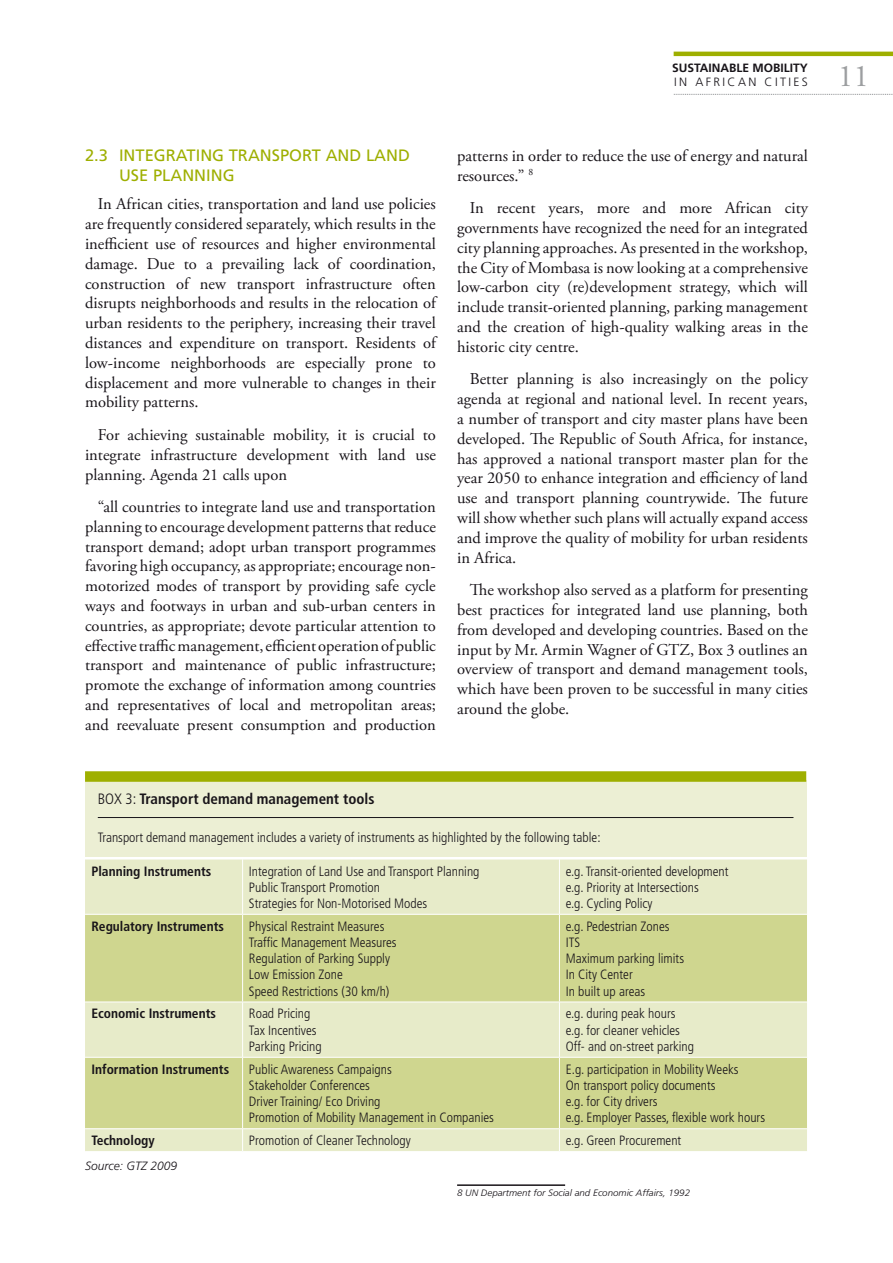
<style>
.page{position:relative;width:893px;height:1263px;background:#fff}
.page>*{position:absolute;margin:0;border:0;box-sizing:border-box;transform-origin:0 0}
.t1{font:31.5px "Adobe Garamond Pro";color:#9c9ea0}
.t2{font:16.5px/19.8px "Adobe Garamond Pro";color:#181419;text-align:justify}
.t3{font:16.5px/19.8px "Frutiger";color:#9eaf00}
.t4{font:700 condensed 15px "Frutiger LT Std";color:#181419}
.t5{font:300 condensed 13.5px/16.2px "Frutiger LT Std";color:#181419}
.t6{font:700 condensed 13.5px "Frutiger LT Std";color:#181419}
.t7{font:700 12px "Frutiger LT Std";color:#181419}
.t8{font:300 12px "Frutiger LT Std";letter-spacing:.2em;color:#181419}
.t9{font:italic 300 12px "Frutiger LT Std";color:#181419}
.t10{font:italic 300 9.3px "Frutiger LT Std";color:#181419;scale:1.05 1}
.s1{font-weight:300}
</style>
<div class="page">
<svg style="left:674px;top:94px;width:219px;height:1px"></svg>
<hr style="left:674px;top:52px;width:219px;height:4px;background:#9eaf00">
<hr style="left:457px;top:1184px;width:108px;height:2px;background:#181419">
<div style="left:85px;top:860px;width:722px;height:291px;background:#e7ebc9"></div>
<svg style="left:85px;top:915px;width:722px;height:213px;background:#d5db9e"></svg>
<hr style="left:242px;top:859px;width:1px;height:55px;background:#fff">
<hr style="left:559px;top:859px;width:1px;height:55px;background:#fff">
<hr style="left:85px;top:914px;width:158px;height:1px;background:#fff">
<hr style="left:243px;top:914px;width:316px;height:1px;background:#fff">
<hr style="left:242px;top:915px;width:1px;height:86px;background:#fff">
<hr style="left:559px;top:914px;width:248px;height:1px;background:#fff">
<hr style="left:559px;top:915px;width:1px;height:86px;background:#fff">
<hr style="left:85px;top:1001px;width:158px;height:1px;background:#fff">
<hr style="left:243px;top:1001px;width:316px;height:1px;background:#fff">
<hr style="left:242px;top:1002px;width:1px;height:55px;background:#fff">
<hr style="left:559px;top:1001px;width:248px;height:1px;background:#fff">
<hr style="left:559px;top:1002px;width:1px;height:55px;background:#fff">
<hr style="left:85px;top:1057px;width:158px;height:1px;background:#fff">
<hr style="left:243px;top:1057px;width:316px;height:1px;background:#fff">
<hr style="left:242px;top:1058px;width:1px;height:70px;background:#fff">
<hr style="left:559px;top:1057px;width:248px;height:1px;background:#fff">
<hr style="left:559px;top:1058px;width:1px;height:70px;background:#fff">
<hr style="left:85px;top:1128px;width:158px;height:1px;background:#fff">
<hr style="left:243px;top:1128px;width:316px;height:1px;background:#fff">
<svg style="left:242px;top:1129px;width:1px;height:22px"></svg>
<hr style="left:559px;top:1128px;width:248px;height:1px;background:#fff">
<svg style="left:559px;top:1129px;width:1px;height:22px"></svg>
<div style="left:85px;top:780px;width:721px;height:77px;background:#ecefd4"></div>
<hr style="left:98px;top:817px;width:695px;height:1px;background:#181419">
<div style="left:85px;top:771px;width:721px;height:11px;background:#9eaf00"></div>
<p class="t7" style="left:672px;top:60px;width:137px">SUSTAINABLE MOBILITY</p>
<p class="t8" style="left:674px;top:75px;width:135px">IN AFRICA N C ITIES</p>
<p class="t3" style="left:119px;top:146px;width:292px;text-indent:-34px">2.3 I NTEGRATING TRANSPORT AND LAND<br>USE PLANNING</p>
<p class="t2" style="left:85px;top:195px;width:352px;text-indent:13px">In African cities, transportation and land use policies are frequently considered separately, which results in the inefficient use of resources and higher environmental damage. Due to a prevailing lack of coordination, construction of new transport infrastructure often disrupts neighborhoods and results in the relocation of urban residents to the periphery, increasing their travel distances and expenditure on transport. Residents of low-income neighborhoods are especially prone to displacement and more vulnerable to changes in their mobility patterns.</p>
<p class="t2" style="left:85px;top:425px;width:352px;text-indent:13px">For achieving sustainable mobility, it is crucial to integrate infrastructure development with land use planning. Agenda 21 calls upon</p>
<p class="t2" style="left:85px;top:497px;width:352px;text-indent:13px">“all countries to integrate land use and transportation planning to encourage development patterns that reduce transport demand; adopt urban transport programmes favoring high occupancy, as appropriate; encourage non&shy;motorized modes of transport by providing safe cycle ways and footways in urban and sub-urban centers in countries, as appropriate; devote particular attention to effective traffic management, efficient operation of public transport and maintenance of public infrastructure; promote the exchange of information among countries and representatives of local and metropolitan areas; and reevaluate present consumption and production</p>
<p class="t2" style="left:457px;top:146px;width:352px">patterns in order to reduce the use of energy and natural resources.” <sup>8</sup></p>
<p class="t2" style="left:457px;top:199px;width:352px;text-indent:13px">In recent years, more and more African city governments have recognized the need for an integrated city planning approaches. As presented in the workshop, the City of Mombasa is now looking at a comprehensive low-carbon city (re)development strategy, which will include transit-oriented planning, parking management and the creation of high-quality walking areas in the historic city centre.</p>
<p class="t2" style="left:457px;top:370px;width:352px;text-indent:13px">Better planning is also increasingly on the policy agenda at regional and national level. In recent years, a number of transport and city master plans have been developed. The Republic of South Africa, for instance, has approved a national transport master plan for the year 2050 to enhance integration and efficiency of land use and transport planning countrywide. The future will show whether such plans will actually expand access and improve the quality of mobility for urban residents in Africa.</p>
<p class="t2" style="left:457px;top:581px;width:352px;text-indent:13px">The workshop also served as a platform for presenting best practices for integrated land use planning, both from developed and developing countries. Based on the input by Mr. Armin Wagner of GTZ, Box 3 outlines an overview of transport and demand management tools, which have been proven to be successful in many cities around the globe.</p>
<p class="t4" style="left:98px;top:790px;width:278px"><span class="s1">Box 3:</span> Transport demand management tools</p>
<p class="t5" style="left:98px;top:829px;width:504px">Transport demand management includes a variety of instruments as highlighted by the following table:</p>
<p class="t6" style="left:91px;top:863px;width:121px">Planning Instruments</p>
<p class="t5" style="left:249px;top:863px;width:232px">I ntegration of Land Use and Transport Planning<br>Public Transport Promotion<br>Strategies for Non-Motorised Modes</p>
<p class="t5" style="left:566px;top:863px;width:164px">e.g. Transit-oriented development e.g. Priority at I ntersections<br>e.g. Cycling Policy</p>
<p class="t6" style="left:91px;top:918px;width:134px">Regulatory Instruments</p>
<p class="t5" style="left:249px;top:918px;width:149px">Physical Restraint Measures<br>Traffic Management Measures<br>Regulation of Parking Supply<br>Low Emission Zone<br>Speed Restrictions (30 km/h)</p>
<p class="t5" style="left:566px;top:918px;width:120px">e.g. Pedestrian Zones<br>ITS<br>Maximum parking limits<br>I n City Center<br>In built up areas</p>
<p class="t6" style="left:91px;top:1006px;width:126px">Economic Instruments</p>
<p class="t5" style="left:249px;top:1006px;width:74px">Road Pricing<br>Tax I ncentives<br>Parking Pricing</p>
<p class="t5" style="left:566px;top:1006px;width:130px">e.g. during peak hours e.g. for cleaner vehicles<br>Off- and on-street parking</p>
<p class="t6" style="left:91px;top:1061px;width:139px">Information Instruments</p>
<p class="t5" style="left:249px;top:1061px;width:247px">Public Awareness Campaigns<br>Stakeholder Conferences<br>Driver Training/ Eco Driving<br>Promotion of Mobility Management in Companies</p>
<p class="t5" style="left:566px;top:1061px;width:201px">E.g. participation in Mobility Weeks<br>On transport policy documents<br>e.g. for City drivers<br>e.g. Employer Passes, flexible work hours</p>
<p class="t6" style="left:91px;top:1132px;width:65px">Technology</p>
<p class="t5" style="left:249px;top:1133px;width:163px">Promotion of Cleaner Technology</p>
<p class="t5" style="left:566px;top:1133px;width:117px">e.g. Green Procurement</p>
<p class="t9" style="left:85px;top:1159px;width:94px">Source: GTZ 2009</p>
<p class="t10" style="left:457px;top:1187px;width:223px">8 UN Department for Social and Economic Affairs, 1992</p>
<h1 class="t1" style="left:838px;top:57px;width:33px">11</h1>
</div>
